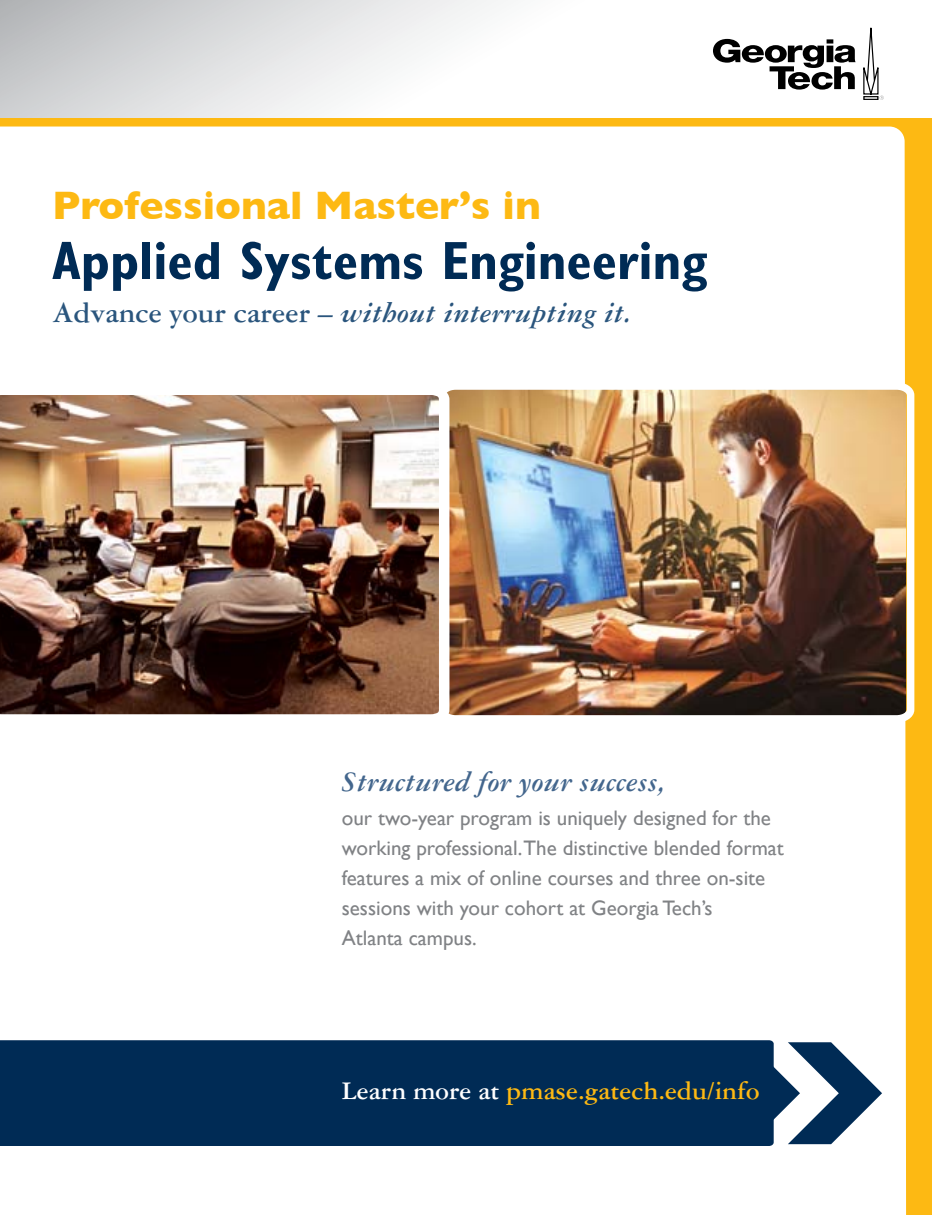
<style>
.page{position:relative;width:932px;height:1215px;background:#fff}
.page>*{position:absolute;margin:0;border:0;box-sizing:border-box;transform-origin:0 0}
.t1{font:700 condensed 54px "Gill Sans Std";color:#002b55}
.t2{font:700 40.5px "Gill Sans";color:#fdb913}
.t3{font:italic 700 30px "Garamond 3 LT Std";color:#2a557d}
.t4{font:italic 700 30px "Garamond 3 LT Std";color:#43668d}
.t5{font:700 27px "Garamond 3 LT Std";color:#fdb913}
.t6{font:21px/30px "Gill Sans";color:#808285}
.s1{font-style:normal}
.s2{color:#fff}
</style>
<div class="page">
<div style="left:0;top:117px;width:932px;height:1098px;background:#fdb913"></div>
<div style="left:0;top:127px;width:906px;height:1088px;background:#fff"></div>
<svg style="left:0;top:0;width:932px;height:118px"></svg>
<svg style="left:713px;top:39px;width:142px;height:51px"></svg>
<svg style="left:862px;top:10px;width:21px;height:91px"></svg>
<div style="left:0;top:1040px;width:773px;height:106px;background:#002b55"></div>
<svg style="left:705px;top:1042px;width:177px;height:102px;background:#55718d"></svg>
<img style="left:434px;top:379px;width:481px;height:347px">
<img style="left:3px;top:382px;width:451px;height:346px">
<svg style="left:0;top:382px;width:3px;height:346px"></svg>
<h2 class="t2" style="left:52px;top:181px;width:490px">Professional Master’s in</h2>
<h1 class="t1" style="left:52px;top:229px;width:656px">Applied Systems Engineering</h1>
<h3 class="t3" style="left:52px;top:296px;width:581px"><span class="s1">Advance your career</span> – without interrupting it.</h3>
<h3 class="t4" style="left:342px;top:765px;width:325px">Structured for your success,</h3>
<p class="t6" style="left:342px;top:803px;width:443px">our two-year program is uniquely designed for the working professional.The distinctive blended format features a mix of online courses and three on-site sessions with your cohort at Georgia Tech’s<br>Atlanta campus.</p>
<p class="t5" style="left:342px;top:1075px;width:419px"><span class="s2">Learn more at</span> pmase.gatech.edu/info</p>
</div>
